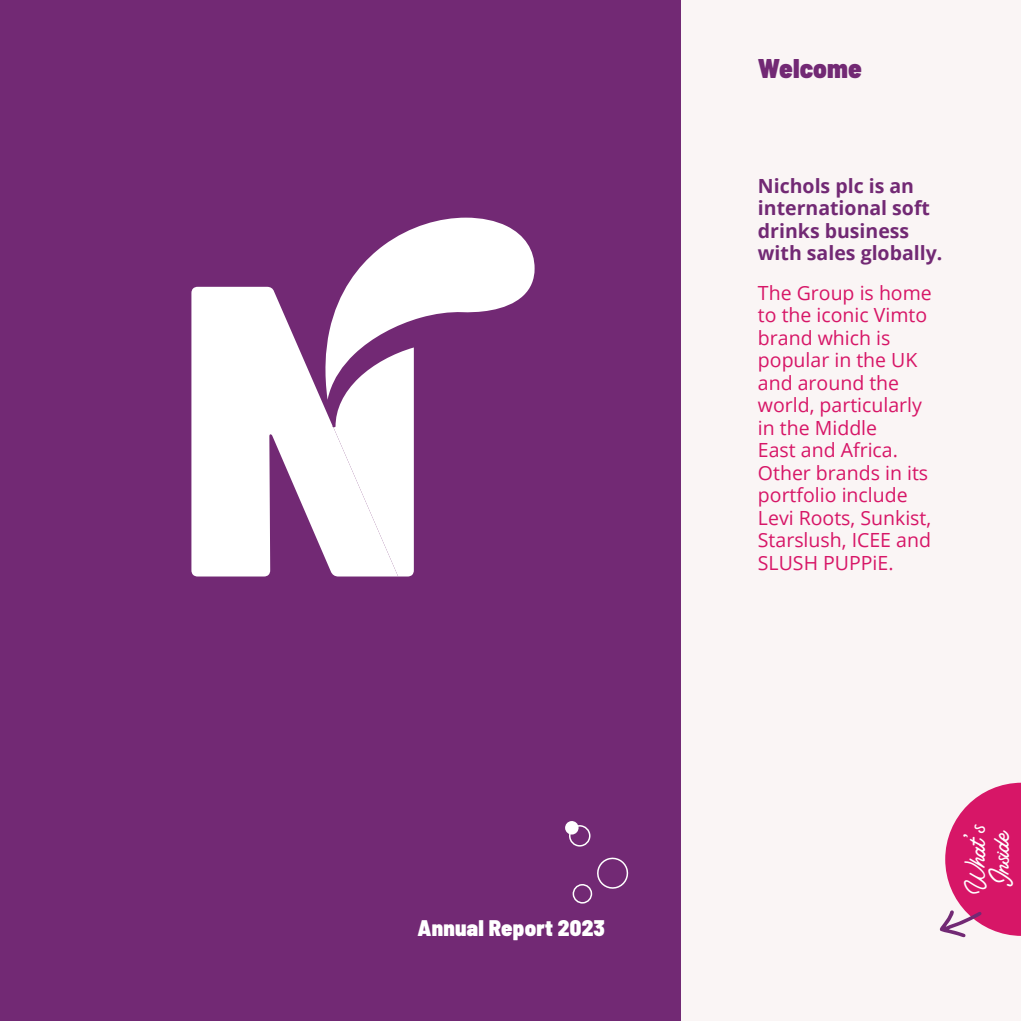
<style>
.page{position:relative;width:1021px;height:1021px;background:#fff}
.page>*{position:absolute;margin:0;border:0;box-sizing:border-box;transform-origin:0 0}
.t1{font:900 semi-condensed 27px "Barlow";letter-spacing:.005em;color:#722974}
.t2{font:900 semi-condensed 22.5px "Barlow";letter-spacing:.01em;color:#fff}
.t3{font:21px/24px "Thistails";color:#fff;text-align:center}
.t4{font:19.5px/22.5px "Open Sans";color:#d71667}
.t5{font:700 19.5px/22.5px "Open Sans";color:#722974}
</style>
<div class="page">
<div style="left:0;top:0;width:694px;height:1020px;background:#722974"></div>
<div style="left:681px;top:0;width:339px;height:1020px;background:#faf5f5"></div>
<svg style="left:191px;top:287px;width:133px;height:289px;fill:#fff"></svg>
<svg style="left:324px;top:218px;width:210px;height:358px"></svg>
<svg style="left:939px;top:782px;width:81px;height:155px"></svg>
<div style="left:569px;top:825px;width:21px;height:21px;border:2px solid #fff;border-radius:50%"></div>
<div style="left:572px;top:883px;width:20px;height:20px;border:2px solid #fff;border-radius:50%"></div>
<div style="left:565px;top:820px;width:14px;height:14px;background:#fff;border-radius:50%"></div>
<svg style="left:597px;top:857px;width:32px;height:32px"></svg>
<p class="t2" style="left:417px;top:911px;width:189px">Annual Report 2023</p>
<h1 class="t1" style="left:758px;top:49px;width:105px">Welcome</h1>
<p class="t5" style="left:758px;top:174px;width:186px">Nichols plc is an international soft drinks business with sales globally.</p>
<p class="t4" style="left:758px;top:281px;width:175px">The Group is home to the iconic Vimto brand which is popular in the UK and around the world, particularly in the Middle<br>East and Africa.<br>Other brands in its portfolio include<br>Levi Roots, Sunkist,<br>Starslush, ICEE and<br>SLUSH PUPPiE.</p>
<p class="t3" style="left:965px;top:895px;width:74px;rotate:-90deg">What’ s<br>Inside</p>
</div>
